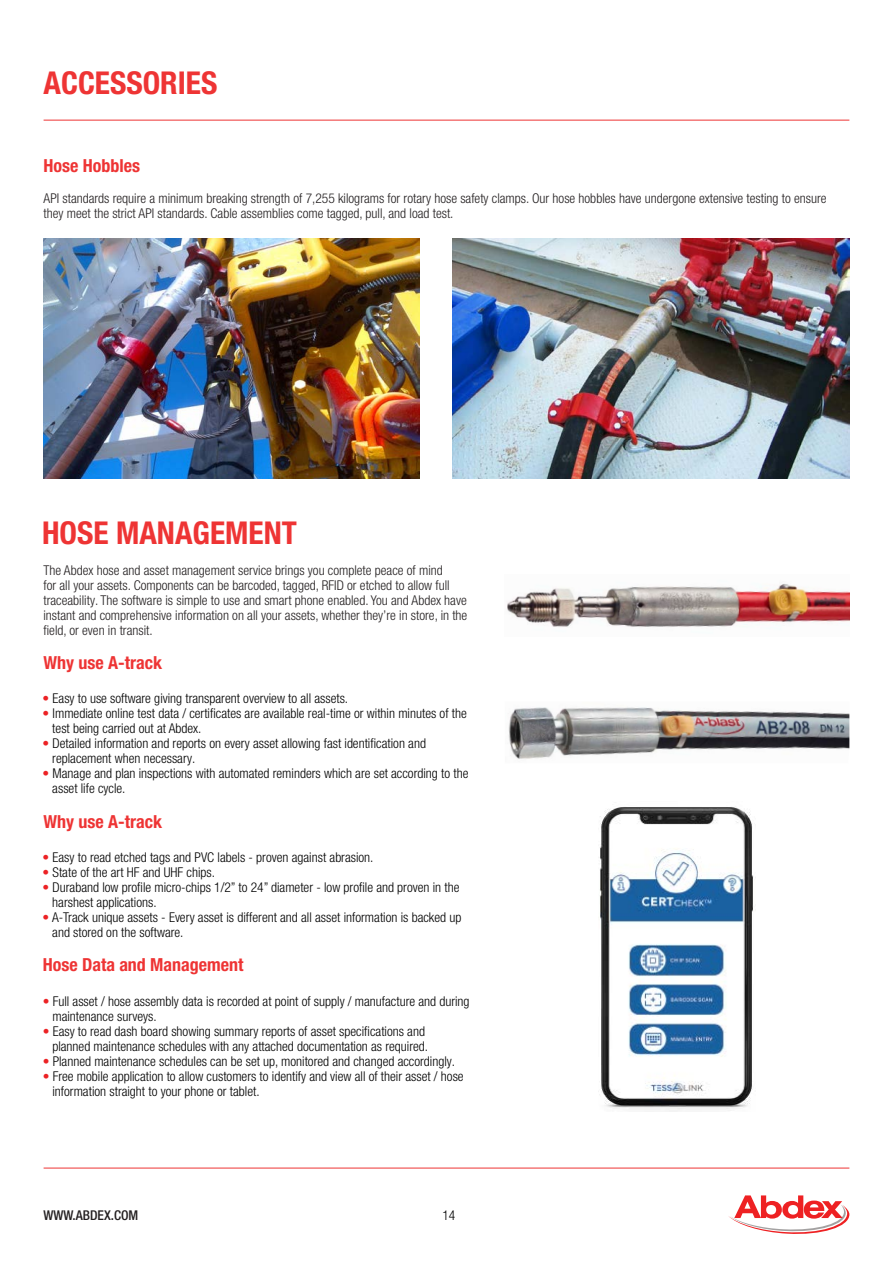
<style>
.page{position:relative;width:893px;height:1263px;background:#fff}
.page>*{position:absolute;margin:0;border:0;box-sizing:border-box;transform-origin:0 0}
.t1{font:700 condensed 31.5px "Helvetica Neue LT Pro";color:#ee3434}
.t2{font:700 condensed 18px "Helvetica Neue LT Pro";color:#ee3434}
.t3{font:300 condensed 13.5px/15px "Helvetica Neue LT Pro";color:#000001}
.t4{font:300 condensed 13.5px/15px "Helvetica Neue LT Pro";color:#231f20}
.t5{font:500 condensed 13.5px "Helvetica Neue LT Pro";color:#231f20}
.s1{color:#ec2225}
</style>
<div class="page">
<svg style="left:728px;top:1195px;width:121px;height:39px"></svg>
<hr style="left:44px;top:120px;width:805px;height:1px;background:#ee3434">
<hr style="left:44px;top:1168px;width:805px;height:1px;background:#ee3434">
<img style="left:599px;top:806px;width:154px;height:305px">
<img style="left:44px;top:239px;width:375px;height:239px">
<img style="left:452px;top:239px;width:397px;height:239px">
<img style="left:508px;top:707px;width:341px;height:52px">
<img style="left:507px;top:583px;width:342px;height:44px">
<p class="t1" style="left:44px;top:63px;width:175px">ACCESSORIES</p>
<p class="t2" style="left:44px;top:154px;width:98px">Hose Hobbles</p>
<p class="t4" style="left:44px;top:190px;width:784px">API standards require a minimum breaking strength of 7,255 kilograms for rotary hose safety clamps. Our hose hobbles have undergone extensive testing to ensure they meet the strict API standards. Cable assemblies come tagged, pull, and load test.</p>
<p class="t1" style="left:42px;top:514px;width:256px">HOSE MANAGEMENT</p>
<p class="t4" style="left:44px;top:562px;width:425px">The Abdex hose and asset management service brings you complete peace of mind<br>for all your assets. Components can be barcoded, tagged, RFID or etched to allow full traceability. The software is simple to use and smart phone enabled. You and Abdex have instant and comprehensive information on all your assets, whether they’re in store, in the field, or even in transit.</p>
<p class="t2" style="left:43px;top:652px;width:120px">Why use A-track</p>
<p class="t3" style="left:43px;top:691px;width:307px"><span class="s1">•</span> Easy to use software giving transparent overview to all assets.</p>
<p class="t3" style="left:52px;top:706px;width:416px;text-indent:-10px"><span class="s1">•</span> Immediate online test data / certificates are available real-time or within minutes of the test being carried out at Abdex.</p>
<p class="t3" style="left:43px;top:736px;width:385px"><span class="s1">•</span> Detailed information and reports on every asset allowing fast identification and</p>
<p class="t3" style="left:52px;top:751px;width:144px">replacement when necessary.</p>
<p class="t3" style="left:52px;top:766px;width:418px;text-indent:-10px"><span class="s1">•</span> Manage and plan inspections with automated reminders which are set according to the asset life cycle.</p>
<p class="t2" style="left:43px;top:810px;width:120px">Why use A-track</p>
<p class="t3" style="left:43px;top:849px;width:332px"><span class="s1">•</span> Easy to read etched tags and PVC labels - proven against abrasion.</p>
<p class="t3" style="left:43px;top:864px;width:174px"><span class="s1">•</span> State of the art HF and UHF chips.</p>
<p class="t3" style="left:52px;top:879px;width:409px;text-indent:-10px"><span class="s1">•</span> Duraband low profile micro-chips 1/2” to 24” diameter - low profile and proven in the harshest applications.</p>
<p class="t3" style="left:52px;top:909px;width:411px;text-indent:-10px"><span class="s1">•</span> A-Track unique assets - Every asset is different and all asset information is backed up and stored on the software.</p>
<p class="t2" style="left:43px;top:954px;width:202px">Hose Data and Management</p>
<p class="t3" style="left:52px;top:993px;width:419px;text-indent:-10px"><span class="s1">•</span> Full asset / hose assembly data is recorded at point of supply / manufacture and during maintenance surveys.</p>
<p class="t3" style="left:43px;top:1023px;width:387px;text-align:right"><span class="s1">•</span> Easy to read dash board showing summary reports of asset specifications and planned maintenance schedules with any attached documentation as required.</p>
<p class="t3" style="left:43px;top:1053px;width:414px"><span class="s1">•</span> Planned maintenance schedules can be set up, monitored and changed accordingly.</p>
<p class="t3" style="left:43px;top:1068px;width:422px"><span class="s1">•</span> Free mobile application to allow customers to identify and view all of their asset / hose</p>
<p class="t3" style="left:52px;top:1083px;width:209px">information straight to your phone or tablet.</p>
<p class="t5" style="left:44px;top:1207px;width:96px">WWW.ABDEX.COM</p>
<p class="t3" style="left:442px;top:1208px;width:14px">14</p>
</div>
